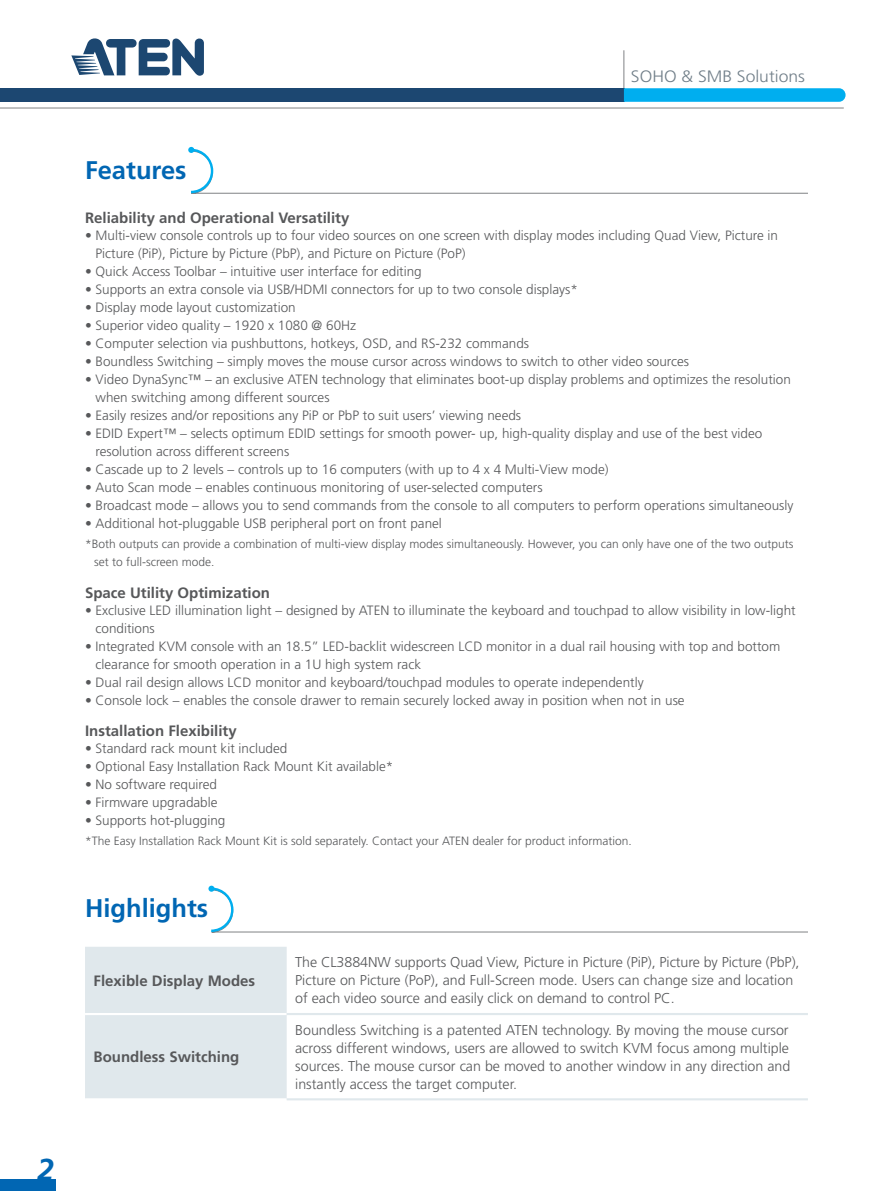
<style>
.page{position:relative;width:893px;height:1191px;background:#fff}
.page>*{position:absolute;margin:0;border:0;box-sizing:border-box;transform-origin:0 0}
.t1{font:italic 700 30.3px "Frutiger";color:#0166b3}
.t2{font:700 25.5px "Frutiger";color:#0166b3}
.t3{font:300 16.5px "Frutiger";color:#707e88;scale:1.06 1}
.t4{font:700 15px "Frutiger";color:#57585a}
.t5{font:300 14.25px/18px "Frutiger";color:#57585a}
.t6{font:300 13.5px/18px "Frutiger";color:#57585a}
.t7{font:300 12px/18px "Frutiger";color:#57585a}
</style>
<div class="page">
<div style="left:0;top:1179px;width:55px;height:12px;background:#0166b3"></div>
<svg style="left:71px;top:38px;width:133px;height:38px"></svg>
<hr style="left:623px;top:50px;width:1px;height:39px;background:#808285">
<div style="left:0;top:88px;width:624px;height:14px;background:#1c4771"></div>
<hr style="left:0;top:108px;width:844px;height:1px;background:#808285">
<svg style="left:624px;top:88px;width:221px;height:14px;background:#09b0ef"></svg>
<svg style="left:209px;top:887px;width:599px;height:46px"></svg>
<div style="left:208px;top:885px;width:7px;height:6px;background:#00aeef;border-radius:50%"></div>
<div style="left:85px;top:947px;width:202px;height:151px;background:#e0e8ec"></div>
<hr style="left:85px;top:1013px;width:202px;height:2px;background:#fff">
<hr style="left:287px;top:1013px;width:521px;height:2px;background:#e0e8ec">
<hr style="left:287px;top:1098px;width:521px;height:2px;background:#e0e8ec">
<svg style="left:188px;top:147px;width:620px;height:47px"></svg>
<h1 class="t1" style="left:38px;top:1152px;width:18px">2</h1>
<h2 class="t2" style="left:85px;top:155px;width:103px">Features</h2>
<p class="t3" style="left:631px;top:67px;width:166px">SOHO &amp; SMB Solutions</p>
<p class="t4" style="left:85px;top:209px;width:266px">Reliability and Operational Versatility</p>
<p class="t6" style="left:96px;top:226px;width:684px;text-indent:-11px">• Multi-view console controls up to four video sources on one screen with display modes including Quad View, Picture in<br>Picture (PiP), Picture by Picture (PbP), and Picture on Picture (PoP)</p>
<p class="t6" style="left:85px;top:262px;width:338px">• Quick Access Toolbar – intuitive user interface for editing</p>
<p class="t6" style="left:85px;top:280px;width:494px">• Supports an extra console via USB/HDMI connectors for up to two console displays*</p>
<p class="t6" style="left:85px;top:298px;width:212px">• Display mode layout customization</p>
<p class="t6" style="left:85px;top:316px;width:273px">• Superior video quality – 1920 x 1080 @ 60Hz</p>
<p class="t6" style="left:85px;top:334px;width:446px">• Computer selection via pushbuttons, hotkeys, OSD, and RS-232 commands</p>
<p class="t6" style="left:85px;top:352px;width:606px">• Boundless Switching – simply moves the mouse cursor across windows to switch to other video sources</p>
<p class="t6" style="left:96px;top:370px;width:697px;text-indent:-11px">• Video DynaSync™ – an exclusive ATEN technology that eliminates boot-up display problems and optimizes the resolution when switching among different sources</p>
<p class="t6" style="left:85px;top:406px;width:438px">• Easily resizes and/or repositions any PiP or PbP to suit users’ viewing needs</p>
<p class="t6" style="left:96px;top:424px;width:668px;text-indent:-11px">• EDID Expert™ – selects optimum EDID settings for smooth power- up, high-quality display and use of the best video resolution across different screens</p>
<p class="t6" style="left:85px;top:460px;width:525px">• Cascade up to 2 levels – controls up to 16 computers (with up to 4 x 4 Multi-View mode)</p>
<p class="t6" style="left:85px;top:478px;width:459px">• Auto Scan mode – enables continuous monitoring of user-selected computers</p>
<p class="t6" style="left:85px;top:496px;width:710px">• Broadcast mode – allows you to send commands from the console to all computers to perform operations simultaneously</p>
<p class="t6" style="left:85px;top:514px;width:358px">• Additional hot-pluggable USB peripheral port on front panel</p>
<p class="t7" style="left:94px;top:534px;width:701px;text-indent:-9px">*Both outputs can provide a combination of multi-view display modes simultaneously. However, you can only have one of the two outputs set to full-screen mode.</p>
<p class="t4" style="left:85px;top:584px;width:187px">Space Utility Optimization</p>
<p class="t6" style="left:96px;top:601px;width:702px;text-indent:-11px">• Exclusive LED illumination light – designed by ATEN to illuminate the keyboard and touchpad to allow visibility in low-light conditions</p>
<p class="t6" style="left:96px;top:637px;width:686px;text-indent:-11px">• Integrated KVM console with an 18.5” LED-backlit widescreen LCD monitor in a dual rail housing with top and bottom clearance for smooth operation in a 1U high system rack</p>
<p class="t6" style="left:85px;top:673px;width:560px">• Dual rail design allows LCD monitor and keyboard/touchpad modules to operate independently</p>
<p class="t6" style="left:85px;top:691px;width:601px">• Console lock – enables the console drawer to remain securely locked away in position when not in use</p>
<p class="t4" style="left:85px;top:722px;width:153px">Installation Flexibility</p>
<p class="t6" style="left:85px;top:739px;width:204px">• Standard rack mount kit included</p>
<p class="t6" style="left:85px;top:757px;width:310px">• Optional Easy Installation Rack Mount Kit available*</p>
<p class="t6" style="left:85px;top:775px;width:134px">• No software required</p>
<p class="t6" style="left:85px;top:793px;width:134px">• Firmware upgradable</p>
<p class="t6" style="left:85px;top:811px;width:142px">• Supports hot-plugging</p>
<p class="t7" style="left:85px;top:831px;width:548px">*The Easy Installation Rack Mount Kit is sold separately. Contact your ATEN dealer for product information.</p>
<h2 class="t2" style="left:85px;top:893px;width:125px">Highlights</h2>
<p class="t4" style="left:94px;top:971px;width:163px">Flexible Display Modes</p>
<p class="t4" style="left:94px;top:1048px;width:147px">Boundless Switching</p>
<p class="t5" style="left:295px;top:953px;width:506px">The CL3884NW supports Quad View, Picture in Picture (PiP), Picture by Picture (PbP),<br>Picture on Picture (PoP), and Full-Screen mode. Users can change size and location of each video source and easily click on demand to control PC.</p>
<p class="t5" style="left:295px;top:1020px;width:497px">Boundless Switching is a patented ATEN technology. By moving the mouse cursor across different windows, users are allowed to switch KVM focus among multiple sources. The mouse cursor can be moved to another window in any direction and instantly access the target computer.</p>
</div>
